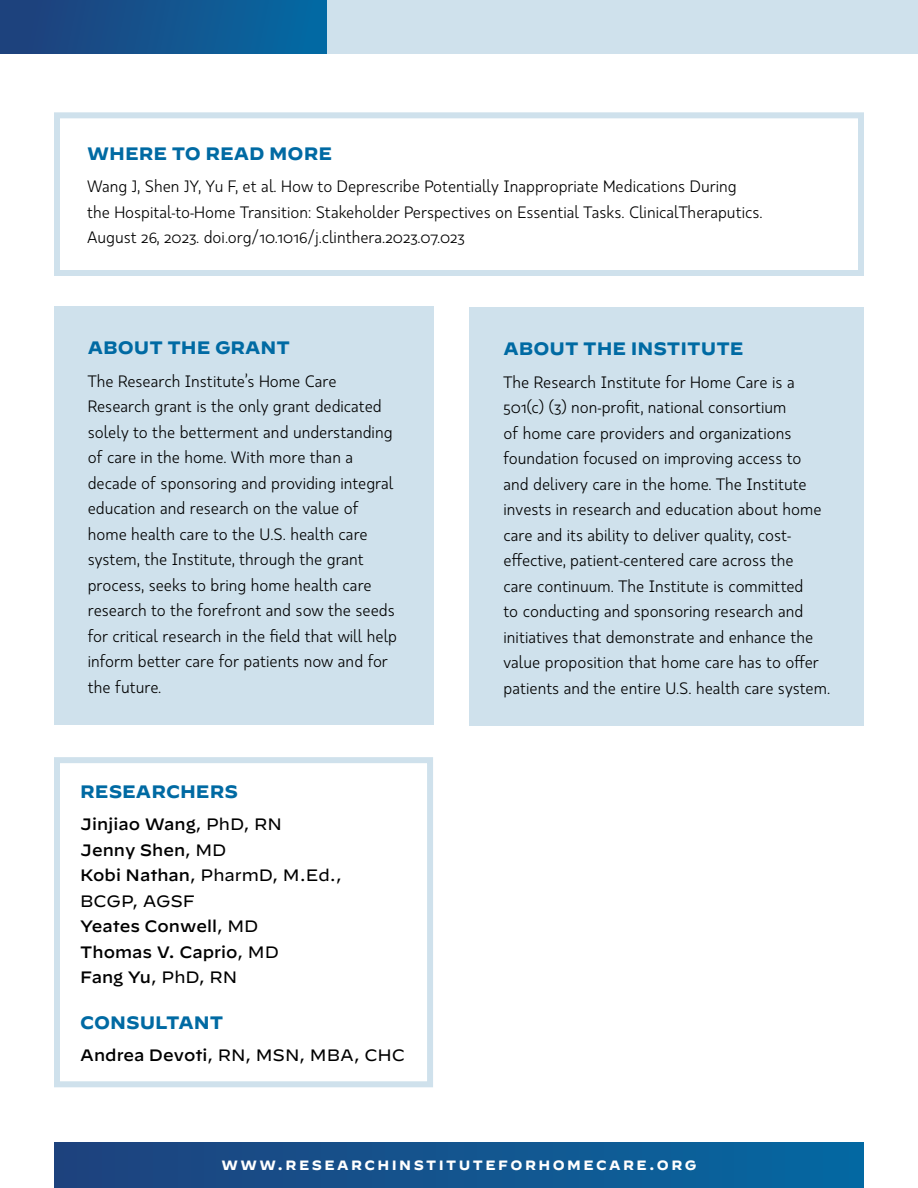
<style>
.page{position:relative;width:918px;height:1188px;background:#fff}
.page>*{position:absolute;margin:0;border:0;box-sizing:border-box;transform-origin:0 0}
.Subhead{font:700 18px "Decimal";color:#006aa3}
.Body_Copy{font:16.5px/25.5px "Kappa Text";color:#000}
.Body_Copy-2{font:16.5px/25.5px "Decimal";color:#000}
.Body_Copy-3{font:500 16.5px "Decimal";color:#000}
.t1{font:700 13.5px "Decimal";letter-spacing:.18em;color:#fff}
.s1{font-weight:400}
.s2{font-weight:500}
</style>
<div class="page">
<div style="left:54px;top:1143px;width:810px;height:45px;background:linear-gradient(to right,#1f427d,#0668a1)"></div>
<div style="left:326px;top:0;width:592px;height:54px;background:#cfe1ec"></div>
<div style="left:0;top:0;width:326px;height:54px;background:linear-gradient(to right,#213e79,#046aa3)"></div>
<div style="left:54px;top:757px;width:379px;height:330px;border:6px solid #cfe1ec"></div>
<div style="left:54px;top:306px;width:379px;height:419px;background:#cfe1ec"></div>
<div style="left:470px;top:307px;width:394px;height:419px;background:#cfe1ec"></div>
<div style="left:54px;top:112px;width:810px;height:164px;border:6px solid #cfe1ec"></div>
<p class="Subhead" style="left:87px;top:143px;width:247px">WHERE TO READ MORE</p>
<p class="Body_Copy" style="left:87px;top:173px;width:677px">Wang J, Shen JY, Yu F, et al. How to Deprescribe Potentially Inappropriate Medications During the Hospital-to-Home Transition: Stakeholder Perspectives on Essential Tasks. ClinicalTheraputics.<br>August 26, 2023. doi.org/10.1016/j.clinthera.2023.07.023</p>
<p class="Subhead" style="left:88px;top:338px;width:204px">ABOUT THE GRANT</p>
<p class="Body_Copy" style="left:88px;top:368px;width:311px">The Research Institute’s Home Care Research grant is the only grant dedicated solely to the betterment and understanding of care in the home. With more than a decade of sponsoring and providing integral education and research on the value of home health care to the U.S. health care system, the Institute, through the grant process, seeks to bring home health care research to the forefront and sow the seeds for critical research in the field that will help inform better care for patients now and for the future.</p>
<p class="Subhead" style="left:80px;top:781px;width:159px">RESEARCHERS</p>
<p class="Body_Copy-3" style="left:80px;top:809px;width:203px">Jinjiao Wang<span class="s1">, PhD, RN</span></p>
<p class="Body_Copy-3" style="left:80px;top:834px;width:148px">Jenny Shen<span class="s1">, MD</span></p>
<p class="Body_Copy-2" style="left:80px;top:863px;width:263px"><span class="s2">Kobi Nathan</span>, PharmD, M.Ed.,<br>BCGP, AGSF</p>
<p class="Body_Copy-3" style="left:80px;top:911px;width:180px">Yeates Conwell<span class="s1">, MD</span></p>
<p class="Body_Copy-3" style="left:80px;top:936px;width:200px">Thomas V. Caprio<span class="s1">, MD</span></p>
<p class="Body_Copy-2" style="left:80px;top:965px;width:159px"><span class="s2">Fang Yu</span>, PhD, RN</p>
<p class="Subhead" style="left:80px;top:1012px;width:145px">CONSULTANT</p>
<p class="Body_Copy-2" style="left:80px;top:1043px;width:326px"><span class="s2">Andrea Devoti</span>, RN, MSN, MBA, CHC</p>
<p class="Subhead" style="left:504px;top:339px;width:242px">ABOUT THE INSTITUTE</p>
<p class="Body_Copy" style="left:504px;top:369px;width:328px">The Research Institute for Home Care is a 501(c) (3) non-profit, national consortium<br>of home care providers and organizations foundation focused on improving access to and delivery care in the home. The Institute invests in research and education about home care and its ability to deliver quality, cost&shy;effective, patient-centered care across the<br>care continuum. The Institute is committed<br>to conducting and sponsoring research and initiatives that demonstrate and enhance the value proposition that home care has to offer patients and the entire U.S. health care system.</p>
<p class="t1" style="left:222px;top:1157px;width:476px">WWW.RESEARCHINSTITUTEFORHOMECARE.ORG</p>
</div>
